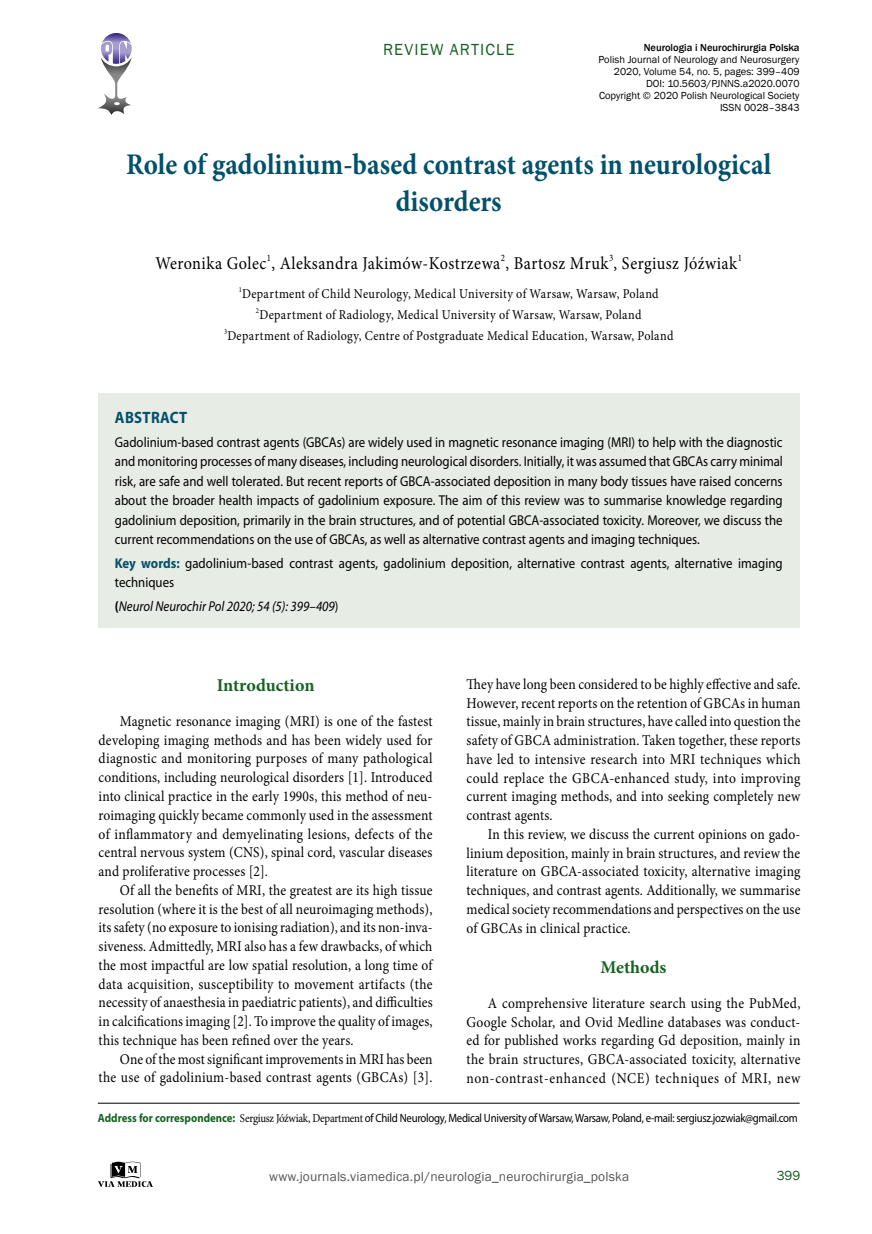
<style>
.page{position:relative;width:872px;height:1234px;background:#fff}
.page>*{position:absolute;margin:0;border:0;box-sizing:border-box;transform-origin:0 0}
.t1{font:700 30px/36.6px "Minion Pro";color:#03506b;text-align:center;scale:.9 1}
.t2{font:18px "Minion Pro";letter-spacing:.03em;color:#000;scale:.9 1}
.t3{font:700 18px "Minion Pro";color:#176222}
.t4{font:16.5px "Franklin Gothic";letter-spacing:.07em;color:#176222}
.t5{font:700 16.5px "Myriad Pro";letter-spacing:.02em;color:#03506b;scale:.9 1}
.t6{font:15px/18.8px "Minion Pro";letter-spacing:.01em;color:#000;text-align:justify;scale:.9 1}
.t7{font:14.25px/19.5px "Myriad Pro";letter-spacing:.005em;color:#000;text-align:justify;scale:.9 1}
.t8{font:italic 14.25px "Myriad Pro";color:#000;scale:.9 1}
.t9{font:13.5px/21px "Minion Pro";letter-spacing:.025em;color:#000;text-align:center;scale:.9 1}
.t10{font:13.5px "Franklin Gothic";letter-spacing:.01em;color:#575756}
.t11{font:13.5px "Franklin Gothic";color:#176222}
.t12{font:12px "Myriad Pro";letter-spacing:-.025em;color:#000;scale:.9 1}
.t13{font:10.5px/12px "Franklin Gothic";color:#000;text-align:right}
.t14{font:500 10.5px "Franklin Gothic";color:#000}
.t15{font:9.9px "Minion Pro";color:#000;scale:.9 1}
.s1{font-weight:700;color:#03506b}
.s2{font-weight:700;font-style:normal}
.s3{font-style:normal}
.s4{font-weight:700;color:#176222}
.s5{font-family:"Minion Pro"}
</style>
<div class="page">
<svg style="left:98px;top:1161px;width:55px;height:25px"></svg>
<svg style="left:98px;top:33px;width:34px;height:82px"></svg>
<hr style="left:98px;top:1102px;width:701px;height:1px;background:#000">
<div style="left:98px;top:393px;width:701px;height:235px;background:#e7ece4"></div>
<p class="t4" style="left:383px;top:39px;width:133px">REVIEW ARTICLE</p>
<p class="t14" style="left:643px;top:41px;width:157px">Neurologia i Neurochirurgia Polska</p>
<p class="t13" style="left:598px;top:54px;width:203px">Polish Journal of Neurology and Neurosurgery 2020, Volume 54, no. 5, pages: 399–409<br>DOI: 10.5603/PJNNS.a2020.0070<br>Copyright © 2020 Polish Neurological Society ISSN 0028–3843</p>
<h1 class="t1" style="left:126px;top:146px;width:718px">Role of gadolinium-based contrast agents in neurological disorders</h1>
<p class="t15" style="left:267px;top:251px;width:6px">1</p>
<p class="t15" style="left:501px;top:251px;width:6px">2</p>
<p class="t15" style="left:609px;top:251px;width:6px">3</p>
<p class="t15" style="left:738px;top:251px;width:6px">1</p>
<p class="t9" style="left:224px;top:283px;width:501px"><sup>1</sup>Department of Child Neurology, Medical University of Warsaw, Warsaw, Poland<br><sup>2</sup>Department of Radiology, Medical University of Warsaw, Warsaw, Poland<br><sup>3</sup>Department of Radiology, Centre of Postgraduate Medical Education, Warsaw, Poland</p>
<p class="t2" style="left:155px;top:251px;width:648px">Weronika Golec , Aleksandra Jakimów-Kostrzewa , Bartosz Mruk , Sergiusz Jóźwiak</p>
<p class="t5" style="left:115px;top:408px;width:82px">ABSTRACT</p>
<p class="t7" style="left:115px;top:432px;width:744px">Gadolinium-based contrast agents (GBCAs) are widely used in magnetic resonance imaging (MRI) to help with the diagnostic and monitoring processes of many diseases, including neurological disorders. Initially, it was assumed that GBCAs carry minimal risk, are safe and well tolerated. But recent reports of GBCA-associated deposition in many body tissues have raised concerns about the broader health impacts of gadolinium exposure. The aim of this review was to summarise knowledge regarding gadolinium deposition, primarily in the brain structures, and of potential GBCA-associated toxicity. Moreover, we discuss the current recommendations on the use of GBCAs, as well as alternative contrast agents and imaging techniques.</p>
<p class="t7" style="left:115px;top:553px;width:743px"><span class="s1">Key words:</span> gadolinium-based contrast agents, gadolinium deposition, alternative contrast agents, alternative imaging techniques</p>
<p class="t8" style="left:115px;top:598px;width:250px"><span class="s2">(</span>Neurol Neurochir Pol 2020; 54 (5): 399–409<span class="s3">)</span></p>
<p class="t3" style="left:217px;top:672px;width:99px">Introduction</p>
<p class="t6" style="left:99px;top:711px;width:372px;text-indent:21px">Magnetic resonance imaging (MRI) is one of the fastest developing imaging methods and has been widely used for diagnostic and monitoring purposes of many pathological conditions, including neurological disorders [1]. Introduced into clinical practice in the early 1990s, this method of neu&shy;roimaging quickly became commonly used in the assessment of inflammatory and demyelinating lesions, defects of the central nervous system (CNS), spinal cord, vascular diseases and proliferative processes [2].</p>
<p class="t6" style="left:99px;top:880px;width:373px;text-indent:21px">Of all the benefits of MRI, the greatest are its high tissue resolution (where it is the best of all neuroimaging methods), its safety (no exposure to ionising radiation), and its non-inva&shy;siveness. Admittedly, MRI also has a few drawbacks, of which the most impactful are low spatial resolution, a long time of data acquisition, susceptibility to movement artifacts (the necessity of anaesthesia in paediatric patients), and difficulties in calcifications imaging [2]. To improve the quality of images, this technique has been refined over the years.</p>
<p class="t6" style="left:99px;top:1049px;width:372px;text-align:right">One of the most significant improvements in MRI has been the use of gadolinium-based contrast agents (GBCAs) [3].</p>
<p class="t6" style="left:466px;top:674px;width:372px">They have long been considered to be highly effective and safe.<br>However, recent reports on the retention of GBCAs in human tissue, mainly in brain structures, have called into question the safety of GBCA administration. Taken together, these reports have led to intensive research into MRI techniques which could replace the GBCA-enhanced study, into improving current imaging methods, and into seeking completely new contrast agents.</p>
<p class="t6" style="left:466px;top:824px;width:372px;text-indent:21px">In this review, we discuss the current opinions on gado&shy;linium deposition, mainly in brain structures, and review the literature on GBCA-associated toxicity, alternative imaging techniques, and contrast agents. Additionally, we summarise medical society recommendations and perspectives on the use of GBCAs in clinical practice.</p>
<p class="t3" style="left:600px;top:954px;width:67px">Methods</p>
<p class="t6" style="left:466px;top:993px;width:372px;text-indent:21px">A comprehensive literature search using the PubMed, Google Scholar, and Ovid Medline databases was conduct&shy;ed for published works regarding Gd deposition, mainly in the brain structures, GBCA-associated toxicity, alternative non-contrast-enhanced (NCE) techniques of MRI, new</p>
<p class="t12" style="left:98px;top:1111px;width:779px"><span class="s4">Address for correspondence:</span> <span class="s5">Sergiusz Jóźwiak, Department</span> of Child Neurology, Medical University of Warsaw, Warsaw, Poland, e-mail: sergiusz.jozwiak@gmail.com</p>
<p class="t10" style="left:269px;top:1167px;width:361px">www.journals.viamedica.pl/neurologia_neurochirurgia_polska</p>
<p class="t11" style="left:776px;top:1166px;width:25px">399</p>
</div>
